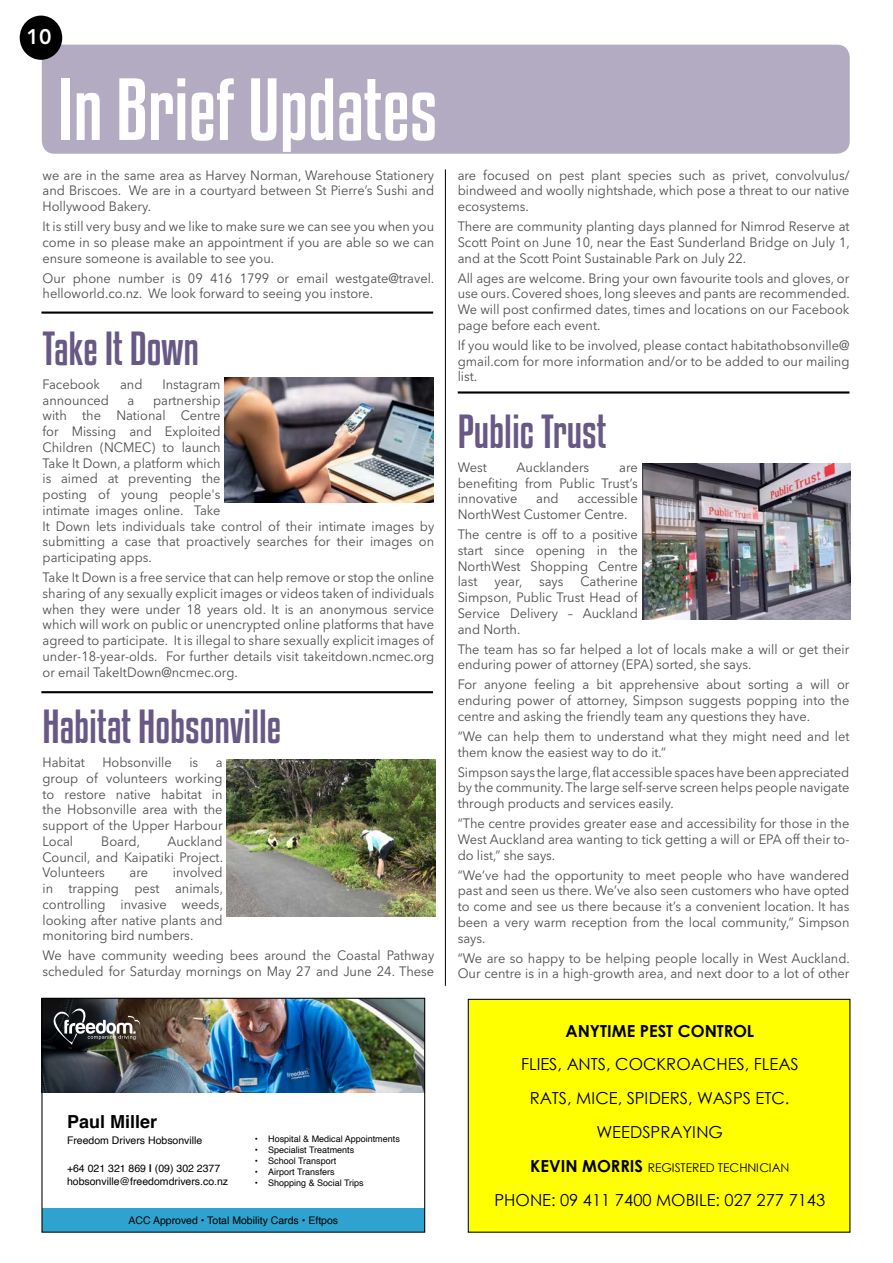
<style>
.page{position:relative;width:893px;height:1263px;background:#fff}
.page>*{position:absolute;margin:0;border:0;box-sizing:border-box;transform-origin:0 0}
.t1{font:78px "Kenyan Coffee Rg";color:#fff}
.t2{font:42px "Kenyan Coffee Rg";color:#675885}
.t3{font:800 21px "Avenir LT Std";color:#fff}
.t4{font:700 18px "Helvetica";color:#000}
.t5{font:16.5px/33.9px "Century Gothic";color:#000;text-align:center}
.t6{font:13.5px/15.8px "Avenir Next LT Pro";color:#4d4d4f;text-align:justify;scale:.95 1}
.t7{font:12px "Century Gothic";letter-spacing:-.005em;color:#000}
.t8{font:10.5px/13.2px "Helvetica";color:#000}
.t9{font:9px "Helvetica";color:#000}
.s1{font-weight:700}
.s2{font-weight:700;font-size:16.5px}
</style>
<div class="page">
<div style="left:42px;top:45px;width:808px;height:109px;background:#b3abc2;border-radius:13px"></div>
<div style="left:20px;top:16px;width:42px;height:44px;background:#000;border-radius:50%"></div>
<hr style="left:445px;top:169px;width:1px;height:817px;background:#000">
<hr style="left:41px;top:311px;width:392px;height:3px;background:#000">
<hr style="left:458px;top:391px;width:391px;height:3px;background:#000">
<div style="left:468px;top:999px;width:382px;height:233px;background:#ff0"></div>
<div style="left:468px;top:999px;width:382px;height:234px;border:1px solid #000"></div>
<img style="left:43px;top:1000px;width:380px;height:92px">
<div style="left:42px;top:1208px;width:383px;height:24px;background:#2fa3d0"></div>
<svg style="left:51px;top:1003px;width:89px;height:42px;background:#4a4947"></svg>
<div style="left:41px;top:998px;width:384px;height:235px;border:1px solid #000"></div>
<hr style="left:41px;top:691px;width:392px;height:2px;background:#000">
<img style="left:227px;top:760px;width:208px;height:156px">
<img style="left:225px;top:378px;width:208px;height:125px">
<img style="left:642px;top:463px;width:208px;height:157px">
<p class="t3" style="left:27px;top:24px;width:26px">10</p>
<p class="t1" style="left:57px;top:56px;width:382px">In Brief Updates</p>
<p class="t6" style="left:43px;top:167px;width:414px">we are in the same area as Harvey Norman, Warehouse Stationery and Briscoes. We are in a courtyard between St Pierre’s Sushi and Hollywood Bakery.</p>
<p class="t6" style="left:43px;top:218px;width:414px">It is still very busy and we like to make sure we can see you when you come in so please make an appointment if you are able so we can ensure someone is available to see you.</p>
<p class="t6" style="left:43px;top:270px;width:414px">Our phone number is 09 416 1799 or email westgate@travel. helloworld.co.nz. We look forward to seeing you instore.</p>
<p class="t2" style="left:43px;top:320px;width:158px">Take It Down</p>
<p class="t6" style="left:43px;top:376px;width:62px">Facebook</p>
<p class="t6" style="left:120px;top:376px;width:25px">and</p>
<p class="t6" style="left:162px;top:376px;width:63px">Instagram</p>
<p class="t6" style="left:43px;top:392px;width:71px">announced</p>
<p class="t6" style="left:128px;top:392px;width:9px">a</p>
<p class="t6" style="left:43px;top:392px;width:414px;text-align:left;text-indent:111px">partnership<br>with the National Centre<br>for Missing and Exploited<br>Children (NCMEC) to launch<br>Take It Down, a platform which<br>is aimed at preventing the<br>posting of young people's<br>intimate images online. Take<br>It Down lets individuals take control of their intimate images by submitting a case that proactively searches for their images on participating apps.</p>
<p class="t6" style="left:43px;top:569px;width:414px">Take It Down is a free service that can help remove or stop the online sharing of any sexually explicit images or videos taken of individuals when they were under 18 years old. It is an anonymous service which will work on public or unencrypted online platforms that have agreed to participate. It is illegal to share sexually explicit images of under-18-year-olds. For further details visit takeitdown.ncmec.org or email TakeItDown@ncmec.org.</p>
<p class="t2" style="left:43px;top:698px;width:240px">Habitat Hobsonville</p>
<p class="t6" style="left:43px;top:754px;width:46px">Habitat</p>
<p class="t6" style="left:102px;top:754px;width:75px">Hobsonville</p>
<p class="t6" style="left:189px;top:754px;width:11px">is</p>
<p class="t6" style="left:43px;top:754px;width:191px;text-indent:173px">a group of volunteers working to restore native habitat in the Hobsonville area with the support of the Upper Harbour Local</p>
<p class="t6" style="left:43px;top:833px;width:191px;text-indent:125px">Auckland Council, and Kaipatiki Project.<br>Volunteers</p>
<p class="t6" style="left:101px;top:833px;width:42px">Board,</p>
<p class="t6" style="left:43px;top:865px;width:191px;text-indent:130px">involved in trapping pest animals, controlling invasive weeds, looking after native plants and monitoring bird numbers.</p>
<p class="t6" style="left:43px;top:948px;width:414px">We have community weeding bees around the Coastal Pathway scheduled for Saturday mornings on May 27 and June 24. These</p>
<p class="t6" style="left:130px;top:865px;width:21px">are</p>
<p class="t4" style="left:67px;top:1111px;width:92px">Paul Miller</p>
<p class="t8" style="left:67px;top:1133px;width:137px">Freedom Drivers Hobsonville</p>
<p class="t9" style="left:255px;top:1132px;width:147px">• Hospital &amp; Medical Appointments</p>
<p class="t9" style="left:255px;top:1143px;width:101px">• Specialist Treatments</p>
<p class="t9" style="left:255px;top:1154px;width:83px">• School Transport</p>
<p class="t9" style="left:255px;top:1165px;width:82px">• Airport Transfers</p>
<p class="t9" style="left:255px;top:1175px;width:111px">• Shopping &amp; Social Trips</p>
<p class="t8" style="left:67px;top:1162px;width:163px">+64 021 321 869 <span class="s1">|</span> (09) 302 2377 hobsonville@freedomdrivers.co.nz</p>
<p class="t8" style="left:128px;top:1214px;width:211px">ACC Approved • Total Mobility Cards • Eftpos</p>
<p class="t6" style="left:458px;top:167px;width:414px">are focused on pest plant species such as privet, convolvulus/ bindweed and woolly nightshade, which pose a threat to our native ecosystems.</p>
<p class="t6" style="left:458px;top:218px;width:414px">There are community planting days planned for Nimrod Reserve at Scott Point on June 10, near the East Sunderland Bridge on July 1, and at the Scott Point Sustainable Park on July 22.</p>
<p class="t6" style="left:458px;top:270px;width:414px">All ages are welcome. Bring your own favourite tools and gloves, or use ours. Covered shoes, long sleeves and pants are recommended.<br>We will post confirmed dates, times and locations on our Facebook page before each event.</p>
<p class="t6" style="left:458px;top:337px;width:414px">If you would like to be involved, please contact habitathobsonville@ gmail.com for more information and/or to be added to our mailing list.</p>
<p class="t2" style="left:458px;top:403px;width:150px">Public Trust</p>
<p class="t6" style="left:458px;top:459px;width:32px">West</p>
<p class="t6" style="left:517px;top:459px;width:78px">Aucklanders</p>
<p class="t6" style="left:458px;top:459px;width:191px;text-indent:162px">are benefiting from Public Trust’s innovative</p>
<p class="t6" style="left:458px;top:491px;width:191px;text-indent:120px">accessible<br>NorthWest Customer Centre.</p>
<p class="t6" style="left:458px;top:526px;width:191px">The centre is off to a positive start since opening in the NorthWest Shopping Centre last</p>
<p class="t6" style="left:536px;top:491px;width:25px">and</p>
<p class="t6" style="left:458px;top:574px;width:191px;text-indent:123px">Catherine Simpson, Public Trust Head of Service Delivery – Auckland and North.</p>
<p class="t6" style="left:458px;top:641px;width:414px">The team has so far helped a lot of locals make a will or get their enduring power of attorney (EPA) sorted, she says.</p>
<p class="t6" style="left:458px;top:677px;width:414px">For anyone feeling a bit apprehensive about sorting a will or enduring power of attorney, Simpson suggests popping into the centre and asking the friendly team any questions they have.</p>
<p class="t6" style="left:458px;top:728px;width:414px">“We can help them to understand what they might need and let them know the easiest way to do it.”</p>
<p class="t6" style="left:458px;top:764px;width:414px">Simpson says the large, flat accessible spaces have been appreciated by the community. The large self-serve screen helps people navigate through products and services easily.</p>
<p class="t6" style="left:458px;top:815px;width:414px">“The centre provides greater ease and accessibility for those in the West Auckland area wanting to tick getting a will or EPA off their to&shy;do list,” she says.</p>
<p class="t6" style="left:458px;top:867px;width:414px">“We’ve had the opportunity to meet people who have wandered past and seen us there. We’ve also seen customers who have opted to come and see us there because it’s a convenient location. It has been a very warm reception from the local community,” Simpson says.</p>
<p class="t6" style="left:458px;top:950px;width:414px">“We are so happy to be helping people locally in West Auckland.<br>Our centre is in a high-growth area, and next door to a lot of other</p>
<p class="t6" style="left:495px;top:574px;width:74px">year, says</p>
<p class="t5" style="left:521px;top:1013px;width:279px"><span class="s1">ANYTIME PEST CONTROL<br></span>FLIES, ANTS, COCKROACHES, FLEAS<br>RATS, MICE, SPIDERS, WASPS ETC.<br>WEEDSPRAYING</p>
<p class="t7" style="left:530px;top:1159px;width:261px"><span class="s2">KEVIN MORRIS</span> REGISTERED TECHNICIAN</p>
<p class="t5" style="left:495px;top:1183px;width:332px">PHONE: 09 411 7400 MOBILE: 027 277 7143</p>
</div>
